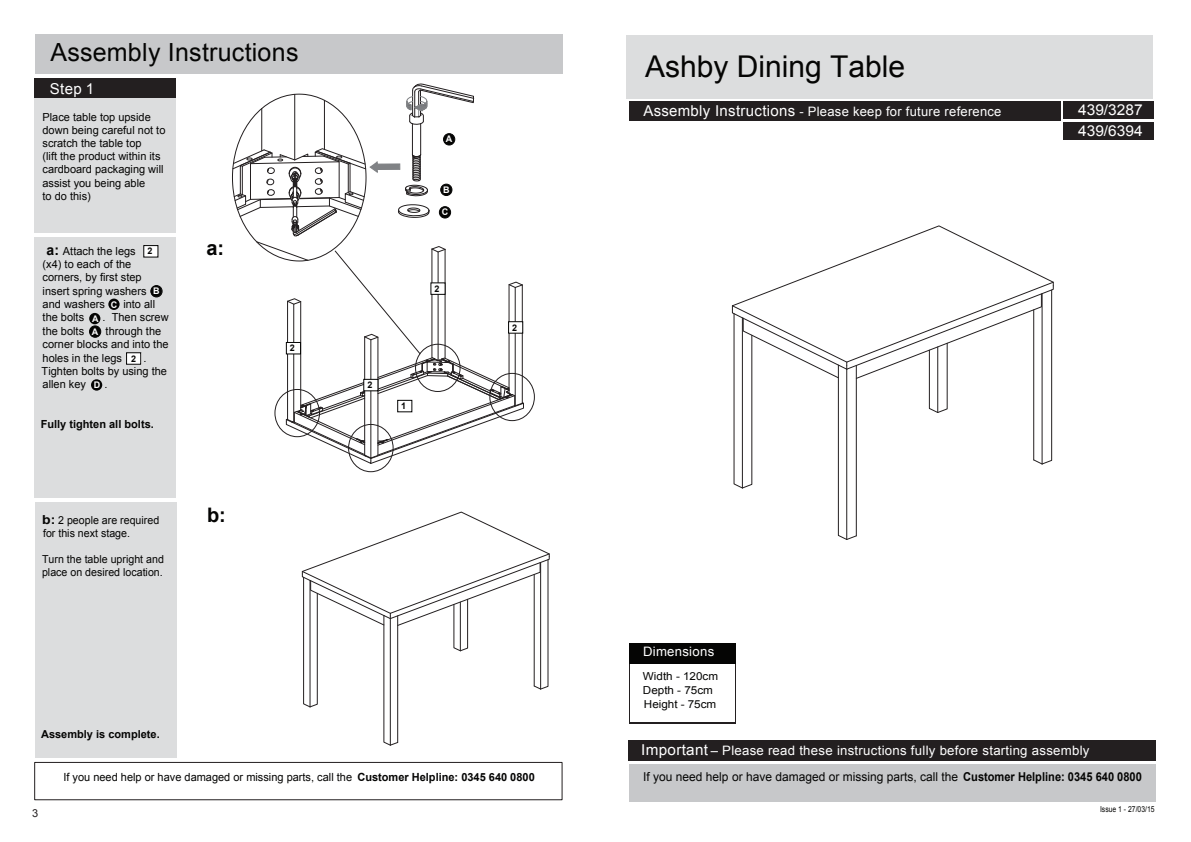
<style>
.page{position:relative;width:1191px;height:842px;background:#fff}
.page>*{position:absolute;margin:0;border:0;box-sizing:border-box;transform-origin:0 0}
.t1{font:30px "Arial";color:#050504}
.t2{font:25px "Arial";letter-spacing:.01em;color:#050504}
.t3{font:700 20px "Arial";color:#050504}
.t4{font:15px/20.7px "Arial";color:#fff}
.t5{font:700 14.2px "Arial";color:#050504}
.t6{font:13px "Arial";letter-spacing:.02em;color:#fff}
.t7{font:12.2px "Arial";color:#050504}
.t8{font:11.2px "Arial";color:#050504}
.t9{font:11.1px/13.4px "Arial";color:#050504}
.t10{font:700 11.1px "Arial";color:#050504}
.t11{font:11px/13.2px "Arial";color:#050504}
.t12{font:11px/13.9px "Arial";color:#050504;scale:1.06 1}
.t13{font:700 11px "Arial";color:#050504}
.t14{font:11px "Arial";color:#231f20}
.t15{font:700 9.1px "Arial";color:#fff}
.t16{font:700 9.1px "Arial";color:#050504}
.t17{font:8.2px "Arial";color:#050504;scale:.83 1}
.s1{font-weight:700;font-size:12.4px}
.s2{font-weight:700}
.s3{font-size:15px}
</style>
<div class="page">
<div style="left:36px;top:34px;width:527px;height:40px;background:#c7c8ca"></div>
<div style="left:35px;top:78px;width:141px;height:20px;background:#231f20"></div>
<div style="left:34px;top:98px;width:142px;height:135px;background:#dcddde"></div>
<div style="left:35px;top:502px;width:142px;height:256px;background:#dcddde"></div>
<div style="left:34px;top:762px;width:528px;height:38px;border:1px solid #231f20"></div>
<div style="left:34px;top:237px;width:142px;height:260px;background:#dcddde"></div>
<div style="left:629px;top:101px;width:431px;height:20px;background:#231f20"></div>
<div style="left:629px;top:740px;width:527px;height:21px;background:#231f20"></div>
<div style="left:629px;top:764px;width:526px;height:38px;background:#c7c8ca"></div>
<hr style="left:629px;top:662px;width:1px;height:62px;background:#231f20">
<hr style="left:735px;top:663px;width:1px;height:61px;background:#231f20">
<hr style="left:630px;top:723px;width:106px;height:1px;background:#231f20">
<div style="left:629px;top:643px;width:107px;height:21px;background:#050504"></div>
<div style="left:627px;top:35px;width:526px;height:63px;background:#dcddde"></div>
<div style="left:89px;top:326px;width:12px;height:11px;background:#050504;border-radius:50%"></div>
<div style="left:89px;top:326px;width:12px;height:11px;border:1px solid #050504;border-radius:50%"></div>
<div style="left:108px;top:299px;width:12px;height:11px;background:#050504;border-radius:50%"></div>
<div style="left:128px;top:353px;width:14px;height:11px;background:#fff"></div>
<div style="left:126px;top:352px;width:15px;height:13px;border:1px solid #050504"></div>
<div style="left:91px;top:379px;width:11px;height:12px;background:#050504;border-radius:50%"></div>
<div style="left:143px;top:245px;width:15px;height:13px;background:#fff;border:1px solid #050504"></div>
<div style="left:89px;top:313px;width:11px;height:11px;background:#050504;border-radius:50%"></div>
<div style="left:151px;top:286px;width:11px;height:11px;background:#050504;border-radius:50%"></div>
<div style="left:151px;top:285px;width:11px;height:12px;border:1px solid #050504;border-radius:50%"></div>
<svg style="left:731px;top:225px;width:323px;height:315px"></svg>
<hr style="left:1033px;top:310px;width:1px;height:150px;background:#231f20">
<svg style="left:232px;top:83px;width:294px;height:382px"></svg>
<svg style="left:301px;top:511px;width:249px;height:235px"></svg>
<hr style="left:534px;top:574px;width:1px;height:112px;background:#231f20">
<div style="left:430px;top:282px;width:15px;height:13px;background:#fff;border:1px solid #050504"></div>
<div style="left:286px;top:342px;width:15px;height:12px;background:#fff;border:1px solid #050504"></div>
<div style="left:363px;top:379px;width:15px;height:12px;background:#fff;border:1px solid #050504"></div>
<div style="left:508px;top:321px;width:15px;height:13px;background:#fff;border:1px solid #050504"></div>
<div style="left:397px;top:400px;width:15px;height:12px;background:#fff;border:1px solid #050504"></div>
<div style="left:1063px;top:101px;width:90px;height:18px;background:#231f20"></div>
<div style="left:1063px;top:122px;width:90px;height:18px;background:#231f20"></div>
<h2 class="t2" style="left:50px;top:36px;width:250px">Assembly Instructions</h2>
<h3 class="t4" style="left:50px;top:78px;width:46px">Step 1</h3>
<p class="t9" style="left:42px;top:110px;width:124px">Place table top upside down being careful not to scratch the table top<br>(lift the product within its cardboard packaging will assist you being able<br>to do this)</p>
<p class="t15" style="left:446px;top:133px;width:8px">A</p>
<p class="t15" style="left:443px;top:184px;width:8px">B</p>
<p class="t15" style="left:442px;top:206px;width:8px">C</p>
<h3 class="t3" style="left:206px;top:235px;width:19px">a:</h3>
<p class="t9" style="left:43px;top:244px;width:105px;text-indent:20px">Attach the legs (x4) to each of the corners, by first step insert spring washers and washers</p>
<p class="t5" style="left:47px;top:240px;width:14px">a:</p>
<p class="t16" style="left:147px;top:245px;width:7px">2</p>
<p class="t15" style="left:153px;top:285px;width:8px">B</p>
<p class="t16" style="left:434px;top:283px;width:7px">2</p>
<p class="t9" style="left:123px;top:298px;width:33px">into all</p>
<p class="t15" style="left:111px;top:299px;width:8px">C</p>
<p class="t9" style="left:43px;top:311px;width:43px">the bolts</p>
<p class="t9" style="left:103px;top:311px;width:68px">. Then screw</p>
<p class="t9" style="left:43px;top:324px;width:43px">the bolts</p>
<p class="t15" style="left:92px;top:312px;width:8px">A</p>
<p class="t9" style="left:43px;top:324px;width:127px;text-indent:63px">through the corner blocks and into the holes in the legs</p>
<p class="t9" style="left:42px;top:351px;width:127px;text-indent:102px">.<br>Tighten bolts by using the allen key</p>
<p class="t9" style="left:104px;top:378px;width:5px">.</p>
<p class="t15" style="left:92px;top:325px;width:8px">A</p>
<p class="t16" style="left:131px;top:352px;width:7px">2</p>
<p class="t15" style="left:94px;top:378px;width:8px">D</p>
<p class="t10" style="left:41px;top:417px;width:115px">Fully tighten all bolts.</p>
<p class="t11" style="left:42px;top:513px;width:119px"><span class="s1">b:</span> 2 people are required for this next stage.</p>
<p class="t11" style="left:42px;top:553px;width:123px;line-height:12.8px">Turn the table upright and place on desired location.</p>
<h3 class="t3" style="left:207px;top:502px;width:20px">b:</h3>
<p class="t13" style="left:41px;top:727px;width:120px">Assembly is complete.</p>
<p class="t16" style="left:290px;top:342px;width:7px">2</p>
<p class="t16" style="left:367px;top:379px;width:7px">2</p>
<p class="t16" style="left:401px;top:400px;width:7px">1</p>
<p class="t16" style="left:512px;top:321px;width:7px">2</p>
<p class="t14" style="left:32px;top:806px;width:8px">3</p>
<p class="t8" style="left:63px;top:770px;width:473px">If you need help or have damaged or missing parts, call the <span class="s2">Customer Helpline: 0345 640 0800</span></p>
<h1 class="t1" style="left:645px;top:47px;width:262px">Ashby Dining Table</h1>
<p class="t6" style="left:643px;top:103px;width:359px"><span class="s3">Assembly Instructions</span> - Please keep for future reference</p>
<h3 class="t4" style="left:1078px;top:100px;width:66px">439/3287<br>439/6394</h3>
<p class="t6" style="left:643px;top:643px;width:73px">Dimensions</p>
<p class="t12" style="left:643px;top:669px;width:72px">Width - 120cm<br>Depth - 75cm<br>Height - 75cm</p>
<p class="t6" style="left:641px;top:742px;width:450px"><span class="s3">Important</span> – Please read these instructions fully before starting assembly</p>
<p class="t7" style="left:643px;top:769px;width:500px">If you need help or have damaged or missing parts, call the <span class="s2">Customer Helpline: 0345 640 0800</span></p>
<p class="t17" style="left:1100px;top:804px;width:67px">Issue 1 - 27/03/15</p>
</div>
